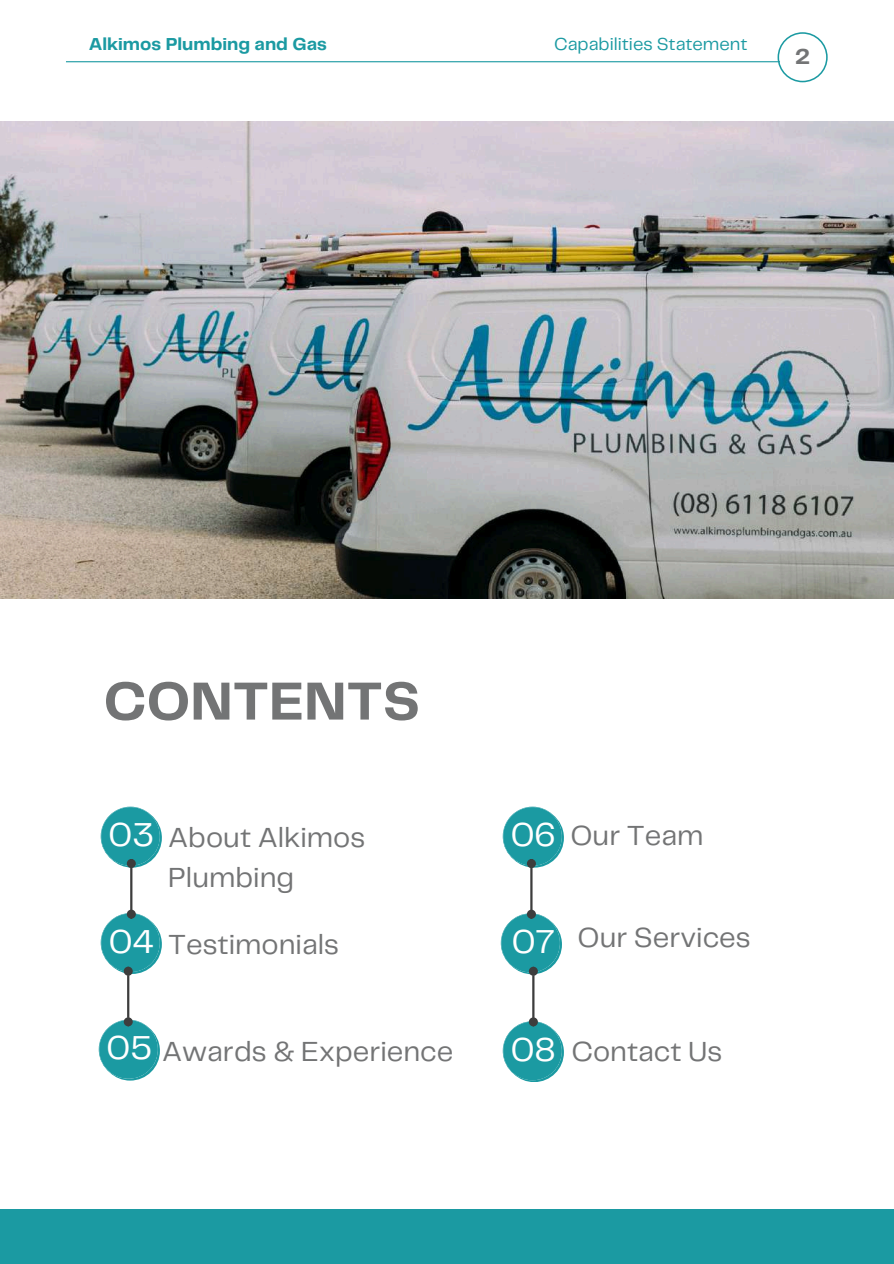
<style>
.page{position:relative;width:894px;height:1264px;background:#fff}
.page>*{position:absolute;margin:0;border:0;box-sizing:border-box;transform-origin:0 0}
.t1{font:700 55.5px "Telegraf";color:#737475}
.t2{font:34.35px "Telegraf";color:#fff}
.t3{font:28.65px/39.6px "Telegraf";color:#737475}
.t4{font:700 22.5px "Telegraf";color:#737475}
.t5{font:700 18px "Telegraf";color:#1b9aa2}
.t6{font:18px "Telegraf";color:#1b9aa2}
.s1{font-size:34.35px;color:#fff}
</style>
<div class="page">
<svg style="left:101px;top:913px;width:61px;height:60px"></svg>
<svg style="left:99px;top:1020px;width:61px;height:60px"></svg>
<svg style="left:101px;top:806px;width:61px;height:61px"></svg>
<hr style="left:130px;top:867px;width:2px;height:43px;background:#3d3d3d">
<div style="left:128px;top:860px;width:7px;height:6px;background:#3d3d3d;border-radius:50%"></div>
<div style="left:127px;top:859px;width:9px;height:9px;border:2px solid #3d3d3d;border-radius:50%"></div>
<div style="left:128px;top:910px;width:7px;height:7px;background:#3d3d3d;border-radius:50%"></div>
<div style="left:127px;top:909px;width:9px;height:9px;border:2px solid #3d3d3d;border-radius:50%"></div>
<hr style="left:127px;top:975px;width:2px;height:42px;background:#3d3d3d">
<div style="left:125px;top:967px;width:7px;height:7px;background:#3d3d3d;border-radius:50%"></div>
<div style="left:124px;top:966px;width:9px;height:9px;border:2px solid #3d3d3d;border-radius:50%"></div>
<div style="left:125px;top:1018px;width:7px;height:7px;background:#3d3d3d;border-radius:50%"></div>
<div style="left:124px;top:1017px;width:9px;height:9px;border:2px solid #3d3d3d;border-radius:50%"></div>
<svg style="left:502px;top:806px;width:62px;height:61px"></svg>
<svg style="left:500px;top:913px;width:62px;height:61px"></svg>
<hr style="left:530px;top:867px;width:2px;height:43px;background:#3d3d3d">
<div style="left:528px;top:860px;width:6px;height:7px;background:#3d3d3d;border-radius:50%"></div>
<div style="left:526px;top:859px;width:9px;height:9px;border:2px solid #3d3d3d;border-radius:50%"></div>
<div style="left:528px;top:910px;width:6px;height:7px;background:#3d3d3d;border-radius:50%"></div>
<div style="left:526px;top:909px;width:9px;height:9px;border:2px solid #3d3d3d;border-radius:50%"></div>
<div style="left:0;top:1208px;width:893px;height:55px;background:#1b9aa2"></div>
<svg style="left:502px;top:1021px;width:62px;height:60px"></svg>
<hr style="left:532px;top:975px;width:2px;height:42px;background:#3d3d3d">
<div style="left:530px;top:967px;width:6px;height:7px;background:#3d3d3d;border-radius:50%"></div>
<div style="left:528px;top:966px;width:9px;height:9px;border:2px solid #3d3d3d;border-radius:50%"></div>
<div style="left:530px;top:1018px;width:6px;height:7px;background:#3d3d3d;border-radius:50%"></div>
<div style="left:528px;top:1017px;width:9px;height:9px;border:2px solid #3d3d3d;border-radius:50%"></div>
<hr style="left:66px;top:61px;width:713px;height:1px;background:#1b9aa2">
<img style="left:0;top:122px;width:893px;height:476px">
<svg style="left:777px;top:32px;width:50px;height:50px"></svg>
<p class="t5" style="left:89px;top:36px;width:239px">Alkimos Plumbing and Gas</p>
<p class="t6" style="left:554px;top:36px;width:195px">Capabilities Statement</p>
<p class="t4" style="left:794px;top:47px;width:17px">2</p>
<h1 class="t1" style="left:103px;top:677px;width:318px">CONTENTS</h1>
<p class="t2" style="left:109px;top:820px;width:47px">03</p>
<p class="t3" style="left:168px;top:819px;width:198px">About Alkimos<br>Plumbing</p>
<p class="t3" style="left:510px;top:816px;width:194px"><span class="s1">06</span> Our Team</p>
<p class="t2" style="left:109px;top:926px;width:47px">04</p>
<p class="t3" style="left:168px;top:926px;width:172px">Testimonials</p>
<p class="t2" style="left:512px;top:927px;width:44px">07</p>
<p class="t3" style="left:577px;top:919px;width:174px">Our Services</p>
<p class="t2" style="left:107px;top:1033px;width:47px">05</p>
<p class="t3" style="left:162px;top:1033px;width:293px">Awards &amp; Experience</p>
<p class="t3" style="left:510px;top:1033px;width:213px"><span class="s1">08</span> Contact Us</p>
</div>
